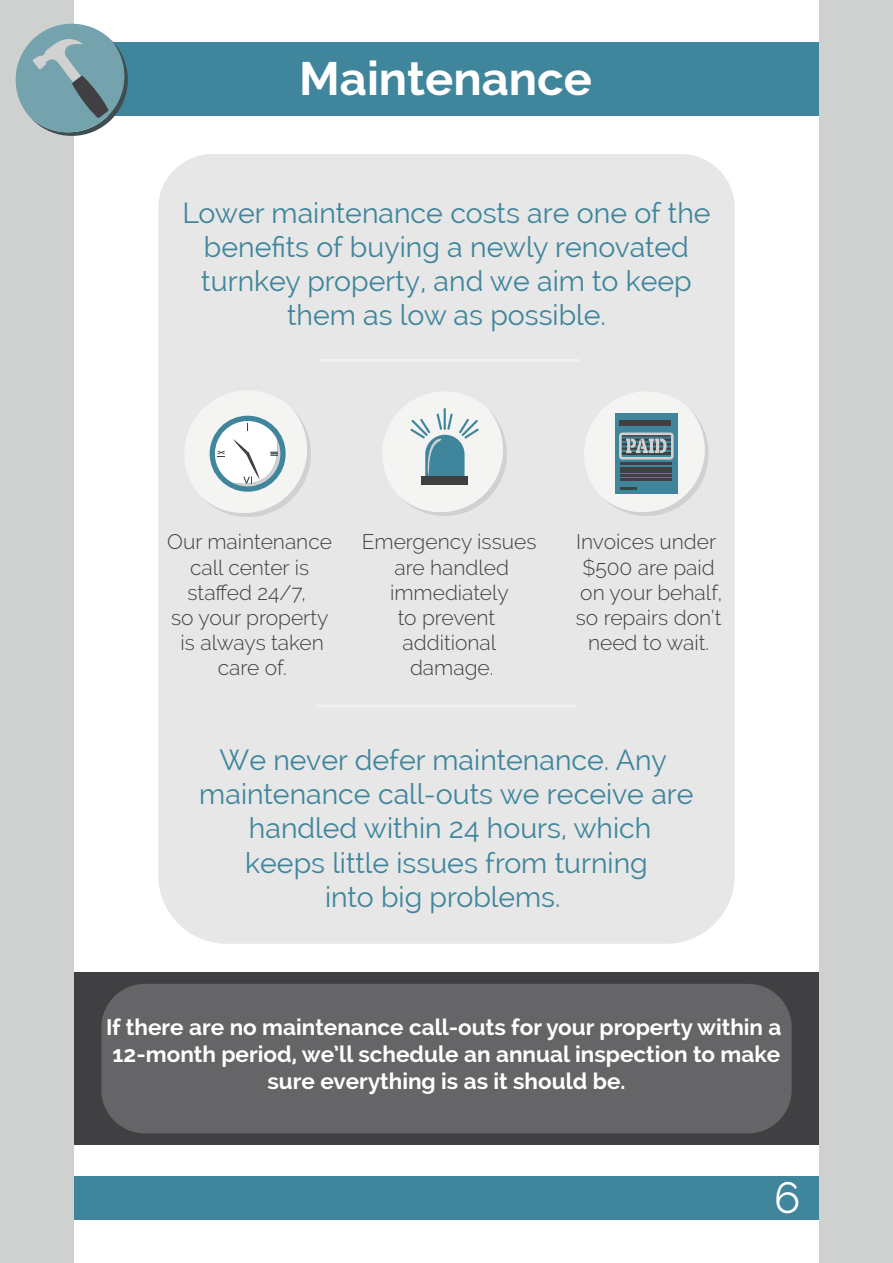
<style>
.page{position:relative;width:893px;height:1263px;background:#cfd0d0}
.page>*{position:absolute;margin:0;border:0;box-sizing:border-box;transform-origin:0 0}
.t1{font:700 47.1px "Raleway";color:#fff}
.t2{font:43.35px "Raleway";color:#fff}
.t3{font:28.5px/34.2px "Raleway";color:#3f859c;text-align:center}
.t4{font:700 22.5px/27px "Raleway";color:#fff;text-align:center}
.t5{font:300 21px/25.2px "Raleway";color:#404042;text-align:center}
</style>
<div class="page">
<div style="left:74px;top:0;width:745px;height:1263px;background:#fff"></div>
<div style="left:74px;top:1176px;width:745px;height:44px;background:#3f859c"></div>
<div style="left:158px;top:154px;width:577px;height:790px;background:#e6e7e6"></div>
<div style="left:93px;top:43px;width:726px;height:73px;background:#3f859c"></div>
<svg style="left:15px;top:23px;width:118px;height:113px"></svg>
<hr style="left:320px;top:359px;width:260px;height:3px;background:#fff">
<hr style="left:317px;top:704px;width:259px;height:3px;background:#fff">
<svg style="left:376px;top:385px;width:137px;height:137px"></svg>
<svg style="left:178px;top:384px;width:139px;height:139px"></svg>
<svg style="left:578px;top:385px;width:137px;height:137px"></svg>
<div style="left:74px;top:972px;width:745px;height:173px;background:#404042"></div>
<div style="left:101px;top:984px;width:691px;height:149px;background:#656567;border-radius:44px"></div>
<h1 class="t1" style="left:299px;top:52px;width:294px">Maintenance</h1>
<p class="t3" style="left:182px;top:196px;width:530px">Lower maintenance costs are one of the benefits of buying a newly renovated turnkey property, and we aim to keep them as low as possible.</p>
<p class="t5" style="left:167px;top:529px;width:166px">Our maintenance call center is staffed 24/7,<br>so your property is always taken care of.</p>
<p class="t5" style="left:362px;top:529px;width:176px">Emergency issues are handled immediately<br>to prevent additional damage.</p>
<p class="t5" style="left:576px;top:529px;width:148px">Invoices under $500 are paid on your behalf, so repairs don’t need to wait.</p>
<p class="t3" style="left:199px;top:743px;width:496px">We never defer maintenance. Any maintenance call-outs we receive are handled within 24 hours, which<br>keeps little issues from turning<br>into big problems.</p>
<p class="t4" style="left:106px;top:1013px;width:677px">If there are no maintenance call-outs for your property within a<br>12-month period, we’ll schedule an annual inspection to make sure everything is as it should be.</p>
<h2 class="t2" style="left:774px;top:1172px;width:28px">6</h2>
</div>
